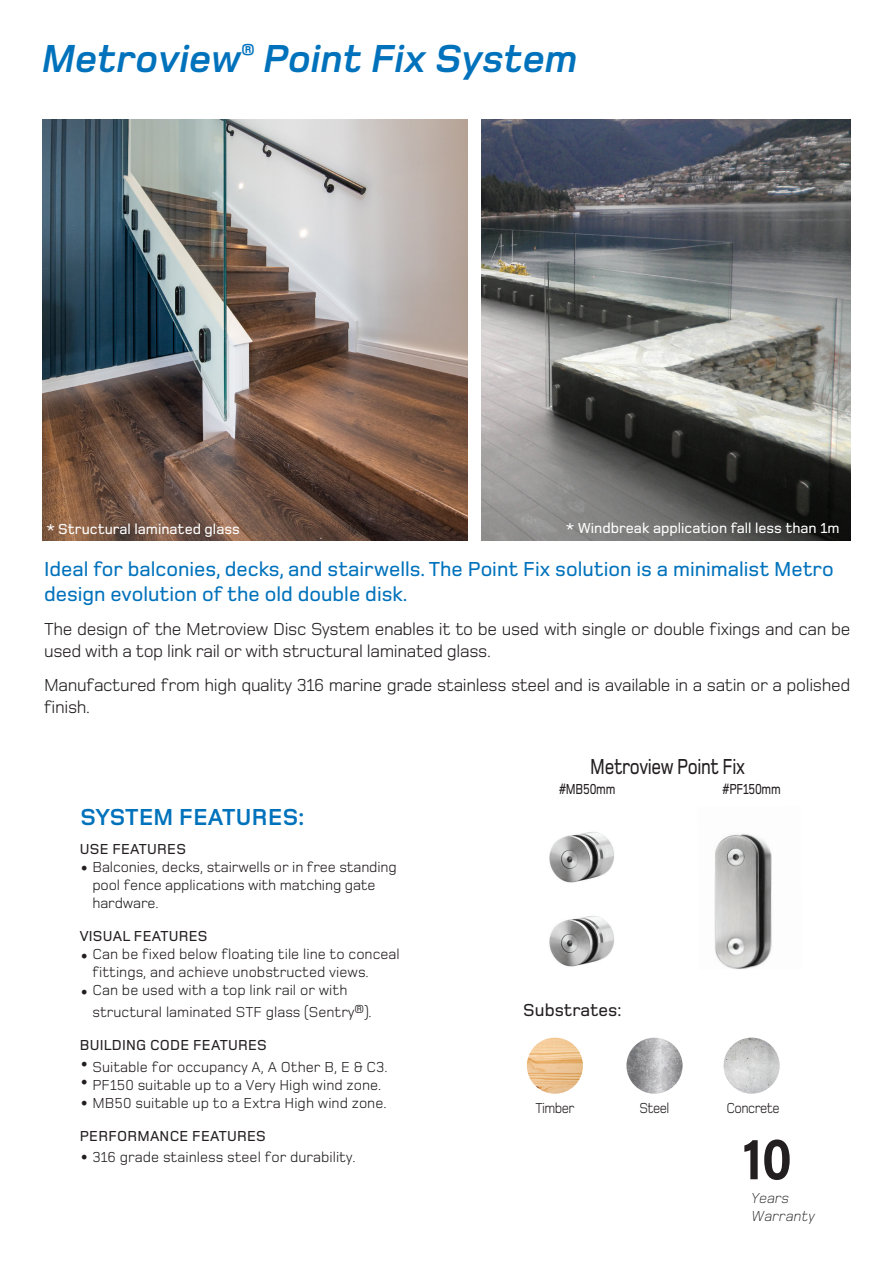
<style>
.page{position:relative;width:893px;height:1263px;background:#fff}
.page>*{position:absolute;margin:0;border:0;box-sizing:border-box;transform-origin:0 0}
.t1{font:59.4px "Acumin Variable Concept";color:#231f20;scale:.85 1}
.t2{font:italic 700 40.5px "Foundry Monoline";color:#0072bc}
.t3{font:700 24px "Foundry Monoline";letter-spacing:.015em;color:#0072bc}
.t4{font:500 22.5px "Foundry Monoline";letter-spacing:-.02em;color:#231f20;scale:.8 1}
.t5{font:500 21px/25.2px "Foundry Monoline";color:#0072bc}
.t6{font:18px/21.6px "Foundry Monoline";letter-spacing:-.02em;color:#231f20}
.t7{font:500 18px "Foundry Monoline";color:#231f20}
.t8{font:18px "Minion Pro";color:#231f20}
.t9{font:15px/18px "Foundry Monoline";color:#231f20}
.t10{font:500 15px "Foundry Monoline";letter-spacing:.015em;color:#231f20}
.t11{font:500 15px "Foundry Monoline";color:#fff}
.t12{font:italic 300 15px "Foundry Monoline";color:#231f20}
.t13{font:15px "Foundry Monoline";color:#231f20;scale:.9 1}
.t14{font:500 15px "Foundry Monoline";letter-spacing:-.02em;color:#231f20;scale:.8 1}
.t15{font:15px "Foundry Monoline";letter-spacing:-.04em;color:#231f20;scale:.9 1}
.t16{font:500 15px "Foundry Monoline";letter-spacing:.015em;color:#231f20;scale:.8 1}
.s1{font-size:18px}
</style>
<div class="page">
<img style="left:43px;top:119px;width:425px;height:421px">
<img style="left:482px;top:119px;width:368px;height:421px">
<img style="left:714px;top:834px;width:58px;height:135px">
<img style="left:549px;top:916px;width:65px;height:51px">
<img style="left:549px;top:832px;width:65px;height:51px">
<img style="left:527px;top:1037px;width:56px;height:57px;border-radius:28px">
<img style="left:724px;top:1037px;width:56px;height:57px;border-radius:28px">
<img style="left:626px;top:1037px;width:57px;height:57px;border-radius:28px">
<p class="t2" style="left:43px;top:37px;width:537px">Metroview<sup>®</sup> Point Fix System</p>
<p class="t11" style="left:47px;top:521px;width:194px">* Structural laminated glass</p>
<p class="t11" style="left:566px;top:520px;width:275px">* Windbreak application fall less than 1m</p>
<p class="t5" style="left:44px;top:557px;width:791px">Ideal for balconies, decks, and stairwells. The Point Fix solution is a minimalist Metro design evolution of the old double disk.</p>
<p class="t6" style="left:44px;top:618px;width:808px">The design of the Metroview Disc System enables it to be used with single or double fixings and can be used with a top link rail or with structural laminated glass.</p>
<p class="t6" style="left:44px;top:674px;width:808px">Manufactured from high quality 316 marine grade stainless steel and is available in a satin or a polished finish.</p>
<p class="t4" style="left:590px;top:754px;width:195px">Metroview Point Fix</p>
<p class="t3" style="left:81px;top:804px;width:225px">SYSTEM FEATURES:</p>
<p class="t8" style="left:81px;top:854px;width:9px">•</p>
<p class="t10" style="left:80px;top:841px;width:108px">USE FEATURES</p>
<p class="t9" style="left:92px;top:858px;width:306px">Balconies, decks, stairwells or in free standing pool fence applications with matching gate hardware.</p>
<p class="t10" style="left:80px;top:928px;width:129px">VISUAL FEATURES</p>
<p class="t9" style="left:92px;top:945px;width:309px">Can be fixed below floating tile line to conceal fittings, and achieve unobstructed views.</p>
<p class="t9" style="left:92px;top:979px;width:281px;line-height:21.6px">Can be used with a top link rail or with structural laminated STF glass (Sentry<span class="s1">¨</span>).</p>
<p class="t10" style="left:80px;top:1036px;width:189px">BUILDING CODE FEATURES</p>
<p class="t9" style="left:92px;top:1058px;width:297px">Suitable for occupancy A, A Other B, E &amp; C3.</p>
<p class="t9" style="left:92px;top:1076px;width:290px">PF150 suitable up to a Very High wind zone.</p>
<p class="t9" style="left:92px;top:1094px;width:296px">MB50 suitable up to a Extra High wind zone.</p>
<p class="t10" style="left:80px;top:1127px;width:188px">PERFORMANCE FEATURES</p>
<p class="t9" style="left:92px;top:1148px;width:265px">316 grade stainless steel for durability.</p>
<p class="t8" style="left:81px;top:942px;width:9px">•</p>
<p class="t8" style="left:81px;top:978px;width:9px">•</p>
<p class="t8" style="left:81px;top:1050px;width:9px">•</p>
<p class="t8" style="left:81px;top:1068px;width:9px">•</p>
<p class="t8" style="left:81px;top:1089px;width:9px">•</p>
<p class="t8" style="left:81px;top:1143px;width:9px">•</p>
<p class="t16" style="left:559px;top:780px;width:72px">#MB50mm</p>
<p class="t7" style="left:523px;top:1000px;width:100px">Substrates:</p>
<p class="t14" style="left:723px;top:780px;width:74px">#PF150mm</p>
<p class="t13" style="left:535px;top:1100px;width:45px">Timber</p>
<p class="t13" style="left:639px;top:1100px;width:35px">Steel</p>
<p class="t15" style="left:726px;top:1100px;width:61px">Concrete</p>
<p class="t1" style="left:742px;top:1118px;width:60px">10</p>
<p class="t12" style="left:752px;top:1190px;width:39px">Years</p>
<p class="t12" style="left:752px;top:1208px;width:65px">Warranty</p>
</div>
